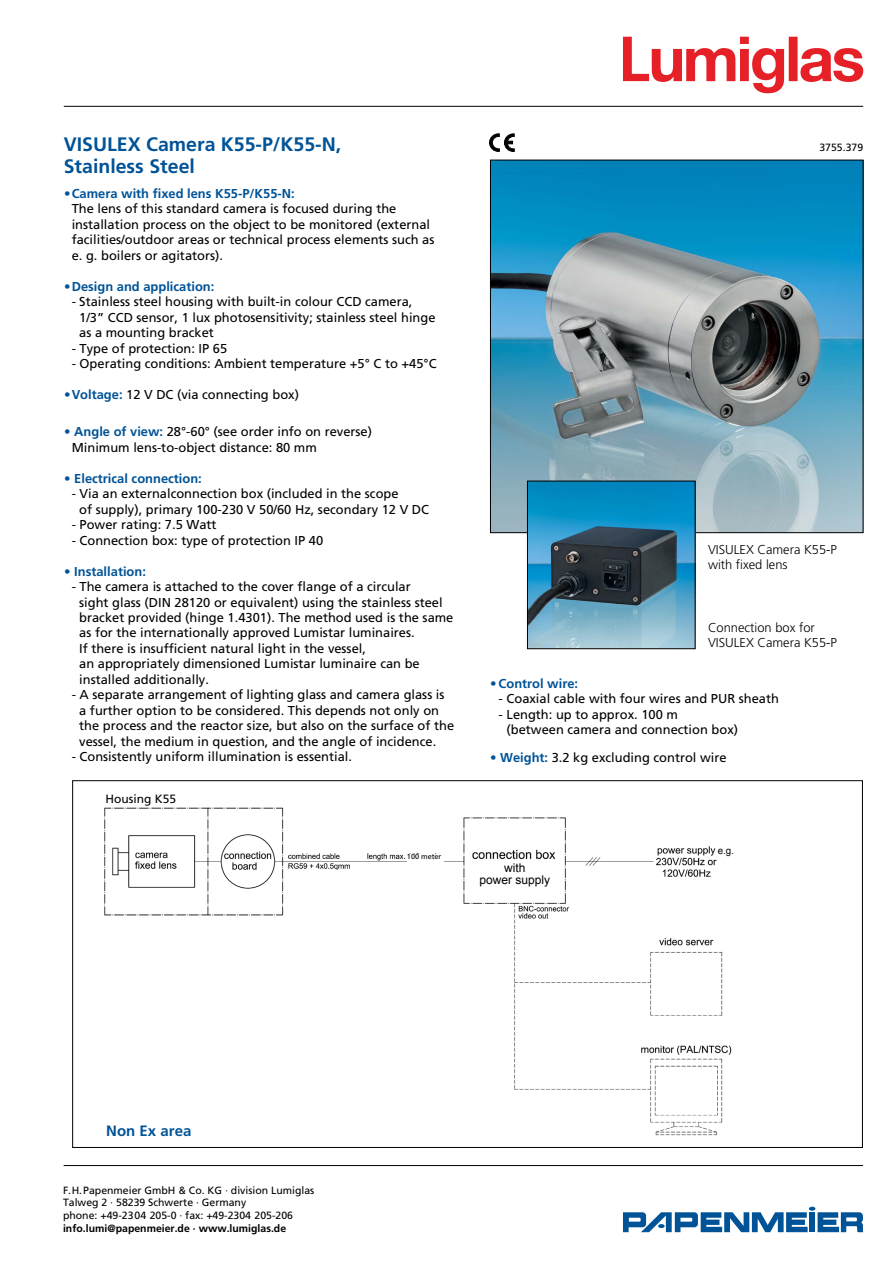
<style>
.page{position:relative;width:893px;height:1263px;background:#fff}
.page>*{position:absolute;margin:0;border:0;box-sizing:border-box;transform-origin:0 0}
.t1{font:700 19.5px "Frutiger";color:#005397}
.t2{font:700 15px "Frutiger";color:#005397}
.t3{font:12.9px/15.5px "Frutiger";color:#000}
.t4{font:700 12.9px "Frutiger";color:#005397}
.t5{font:300 12.9px "Frutiger";color:#000}
.t6{font:12px "Arial";color:#000}
.t7{font:12px "Frutiger";color:#000}
.t8{font:10.5px "Frutiger";color:#000}
.t9{font:700 10.5px "Frutiger";color:#000}
.t10{font:9.75px "Arial";color:#000}
.t11{font:7.35px "Frutiger";color:#000}
.s1{font-weight:700;color:#005397}
</style>
<div class="page">
<hr style="left:64px;top:1165px;width:799px;height:1px;background:#000">
<svg style="left:623px;top:1207px;width:241px;height:25px"></svg>
<img style="left:492px;top:162px;width:369px;height:369px">
<svg style="left:489px;top:134px;width:25px;height:18px"></svg>
<hr style="left:64px;top:106px;width:799px;height:1px;background:#000">
<svg style="left:623px;top:37px;width:240px;height:56px"></svg>
<img style="left:529px;top:483px;width:164px;height:164px">
<div style="left:527px;top:481px;width:168px;height:168px;border:1px solid #000"></div>
<img style="left:104px;top:807px;width:628px;height:329px">
<div style="left:407px;top:854px;width:36px;height:7px;background:#fff"></div>
<div style="left:466px;top:863px;width:98px;height:24px;background:#fff"></div>
<p class="t1" style="left:64px;top:133px;width:279px">VISULEX Camera K55-P/K55-N,</p>
<p class="t1" style="left:64px;top:155px;width:133px">Stainless Steel</p>
<p class="t4" style="left:64px;top:186px;width:232px">•Camera with fixed lens K55-P/K55-N:</p>
<p class="t3" style="left:72px;top:201px;width:364px">The lens of this standard camera is focused during the installation process on the object to be monitored (external facilities/outdoor areas or technical process elements such as</p>
<p class="t3" style="left:72px;top:248px;width:153px">e. g. boilers or agitators).</p>
<p class="t4" style="left:64px;top:279px;width:152px">•Design and application:</p>
<p class="t3" style="left:72px;top:294px;width:342px">- Stainless steel housing with built-in colour CCD camera,</p>
<p class="t3" style="left:79px;top:310px;width:358px">1/3” CCD sensor, 1 lux photosensitivity; stainless steel hinge</p>
<p class="t3" style="left:79px;top:325px;width:136px">as a mounting bracket</p>
<p class="t3" style="left:72px;top:340px;width:157px">- Type of protection: IP 65</p>
<p class="t3" style="left:72px;top:356px;width:366px">- Operating conditions: Ambient temperature +5° C to +45°C</p>
<p class="t3" style="left:64px;top:387px;width:236px"><span class="s1">•Voltage:</span> 12 V DC (via connecting box)</p>
<p class="t3" style="left:64px;top:424px;width:309px"><span class="s1">• Angle of view:</span> 28°-60° (see order info on reverse)</p>
<p class="t3" style="left:72px;top:439px;width:247px">Minimum lens-to-object distance: 80 mm</p>
<p class="t4" style="left:64px;top:471px;width:139px">• Electrical connection:</p>
<p class="t3" style="left:72px;top:486px;width:328px">- Via an externalconnection box (included in the scope</p>
<p class="t3" style="left:79px;top:501px;width:351px">of supply), primary 100-230 V 50/60 Hz, secondary 12 V DC</p>
<p class="t3" style="left:72px;top:517px;width:146px">- Power rating: 7.5 Watt</p>
<p class="t3" style="left:72px;top:532px;width:253px">- Connection box: type of protection IP 40</p>
<p class="t4" style="left:64px;top:563px;width:83px">• Installation:</p>
<p class="t3" style="left:72px;top:579px;width:341px">- The camera is attached to the cover flange of a circular</p>
<p class="t3" style="left:79px;top:594px;width:376px">sight glass (DIN 28120 or equivalent) using the stainless steel bracket provided (hinge 1.4301). The method used is the same as for the internationally approved Lumistar luminaires.</p>
<p class="t3" style="left:79px;top:641px;width:288px">If there is insufficient natural light in the vessel,</p>
<p class="t3" style="left:79px;top:656px;width:342px">an appropriately dimensioned Lumistar luminaire can be installed additionally.</p>
<p class="t3" style="left:72px;top:687px;width:374px">- A separate arrangement of lighting glass and camera glass is</p>
<p class="t3" style="left:79px;top:703px;width:376px">a further option to be considered. This depends not only on the process and the reactor size, but also on the surface of the</p>
<p class="t3" style="left:79px;top:734px;width:358px">vessel, the medium in question, and the angle of incidence.</p>
<p class="t3" style="left:72px;top:749px;width:282px">- Consistently uniform illumination is essential.</p>
<p class="t7" style="left:105px;top:792px;width:72px">Housing K55</p>
<p class="t11" style="left:407px;top:852px;width:36px">100 meter</p>
<p class="t8" style="left:819px;top:141px;width:45px">3755.379</p>
<p class="t5" style="left:708px;top:542px;width:130px">VISULEX Camera K55-P</p>
<p class="t5" style="left:708px;top:558px;width:81px">with fixed lens</p>
<p class="t5" style="left:708px;top:620px;width:108px">Connection box for</p>
<p class="t5" style="left:708px;top:635px;width:130px">VISULEX Camera K55-P</p>
<p class="t4" style="left:490px;top:675px;width:90px">• Control wire:</p>
<p class="t3" style="left:499px;top:691px;width:282px">- Coaxial cable with four wires and PUR sheath</p>
<p class="t3" style="left:499px;top:706px;width:181px">- Length: up to approx. 100 m</p>
<p class="t3" style="left:507px;top:722px;width:233px">(between camera and connection box)</p>
<p class="t3" style="left:490px;top:749px;width:238px"><span class="s1">• Weight:</span> 3.2 kg excluding control wire</p>
<p class="t6" style="left:504px;top:860px;width:23px">with</p>
<p class="t6" style="left:479px;top:872px;width:72px">power supply</p>
<p class="t10" style="left:718px;top:844px;width:18px">e.g.</p>
<p class="t2" style="left:106px;top:1122px;width:87px">Non Ex area</p>
<p class="t8" style="left:63px;top:1184px;width:253px">F.H.Papenmeier GmbH &amp; Co. KG · division Lumiglas</p>
<p class="t8" style="left:63px;top:1196px;width:185px">Talweg 2 · 58239 Schwerte · Germany</p>
<p class="t8" style="left:63px;top:1209px;width:232px">phone: +49-2304 205-0 · fax: +49-2304 205-206</p>
<p class="t9" style="left:63px;top:1222px;width:225px">info.lumi@papenmeier.de · www.lumiglas.de</p>
</div>
